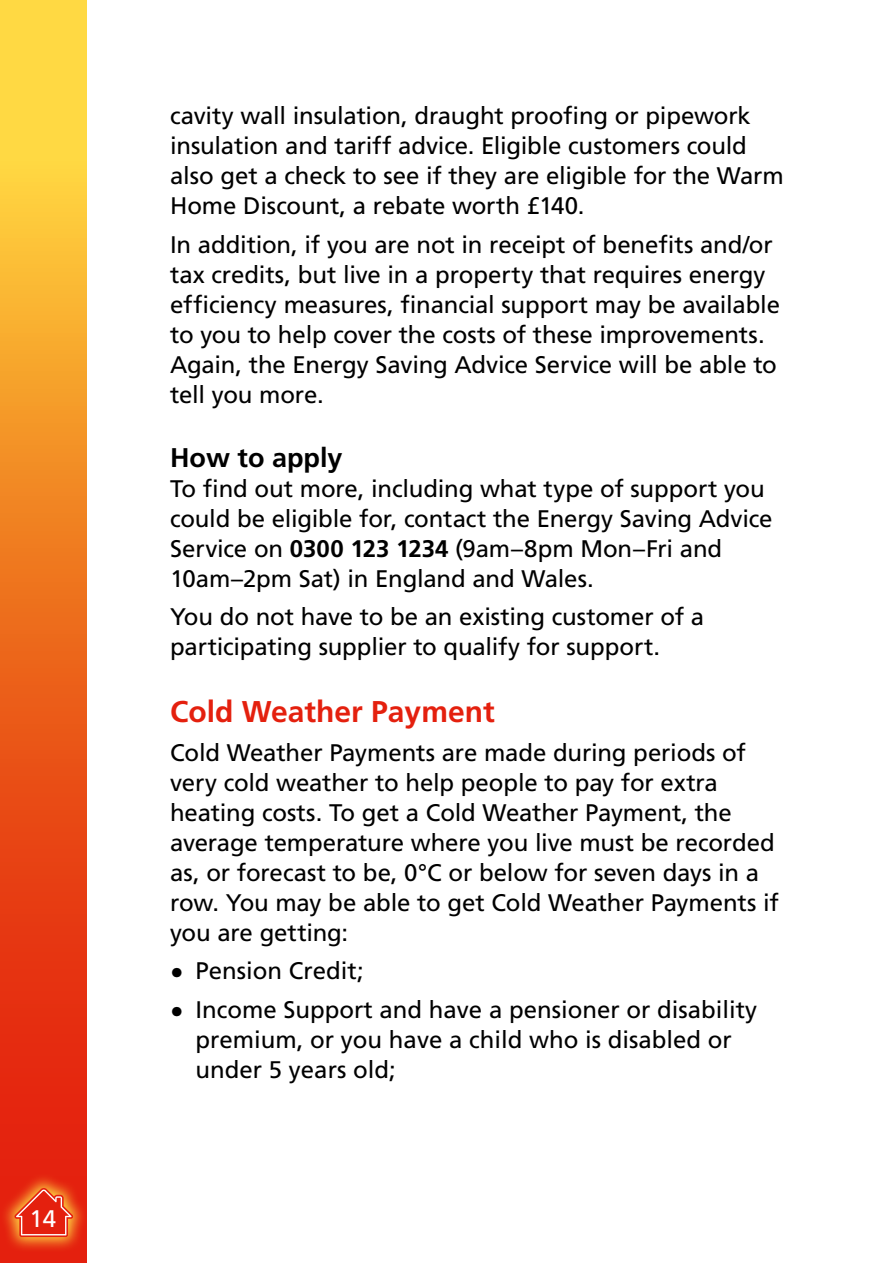
<style>
.page{position:relative;width:893px;height:1263px;background:#fff}
.page>*{position:absolute;margin:0;border:0;box-sizing:border-box;transform-origin:0 0}
.Heading_4__6mm_befor{font:700 30px "Frutiger LT Pro";color:#e4200e}
.Heading_3{font:700 27px "Frutiger LT Pro";color:#000}
.Main{font:24px/30px "Frutiger LT Pro";letter-spacing:-.005em;color:#000}
.t1{font:24px "Frutiger LT Pro";color:#fff}
.s1{font-weight:700}
.s2{font-size:27px}
</style>
<div class="page">
<svg style="left:0;top:0;width:86px;height:1263px;background:#f07a23"></svg>
<svg style="left:0;top:1173px;width:87px;height:80px;background:#e63313"></svg>
<svg style="left:14px;top:1188px;width:59px;height:49px;background:#e94a28"></svg>
<p class="t1" style="left:30px;top:1205px;width:28px">14</p>
<p class="Main" style="left:170px;top:101px;width:615px">cavity wall insulation, draught proofing or pipework insulation and tariff advice. Eligible customers could also get a check to see if they are eligible for the Warm Home Discount, a rebate worth £140.</p>
<p class="Main" style="left:170px;top:230px;width:611px">In addition, if you are not in receipt of benefits and/or tax credits, but live in a property that requires energy efficiency measures, financial support may be available to you to help cover the costs of these improvements.<br>Again, the Energy Saving Advice Service will be able to tell you more.</p>
<p class="Heading_3" style="left:170px;top:442px;width:174px">How to apply</p>
<p class="Main" style="left:170px;top:474px;width:604px">To find out more, including what type of support you could be eligible for, contact the Energy Saving Advice Service on <span class="s1">0300 123 1234</span> (9am–8pm Mon–Fri and 10am–2pm Sat) in England and Wales.</p>
<p class="Main" style="left:170px;top:602px;width:536px">You do not have to be an existing customer of a participating supplier to qualify for support.</p>
<p class="Heading_4__6mm_befor" style="left:170px;top:694px;width:326px">Cold Weather Payment</p>
<p class="Main" style="left:170px;top:738px;width:610px">Cold Weather Payments are made during periods of very cold weather to help people to pay for extra heating costs. To get a Cold Weather Payment, the average temperature where you live must be recorded as, or forecast to be, 0°C or below for seven days in a row. You may be able to get Cold Weather Payments if you are getting:</p>
<p class="Main" style="left:170px;top:956px;width:195px"><span class="s2">•</span> Pension Credit;</p>
<p class="Main" style="left:196px;top:995px;width:563px;text-indent:-26px"><span class="s2">•</span> Income Support and have a pensioner or disability premium, or you have a child who is disabled or under 5 years old;</p>
</div>
